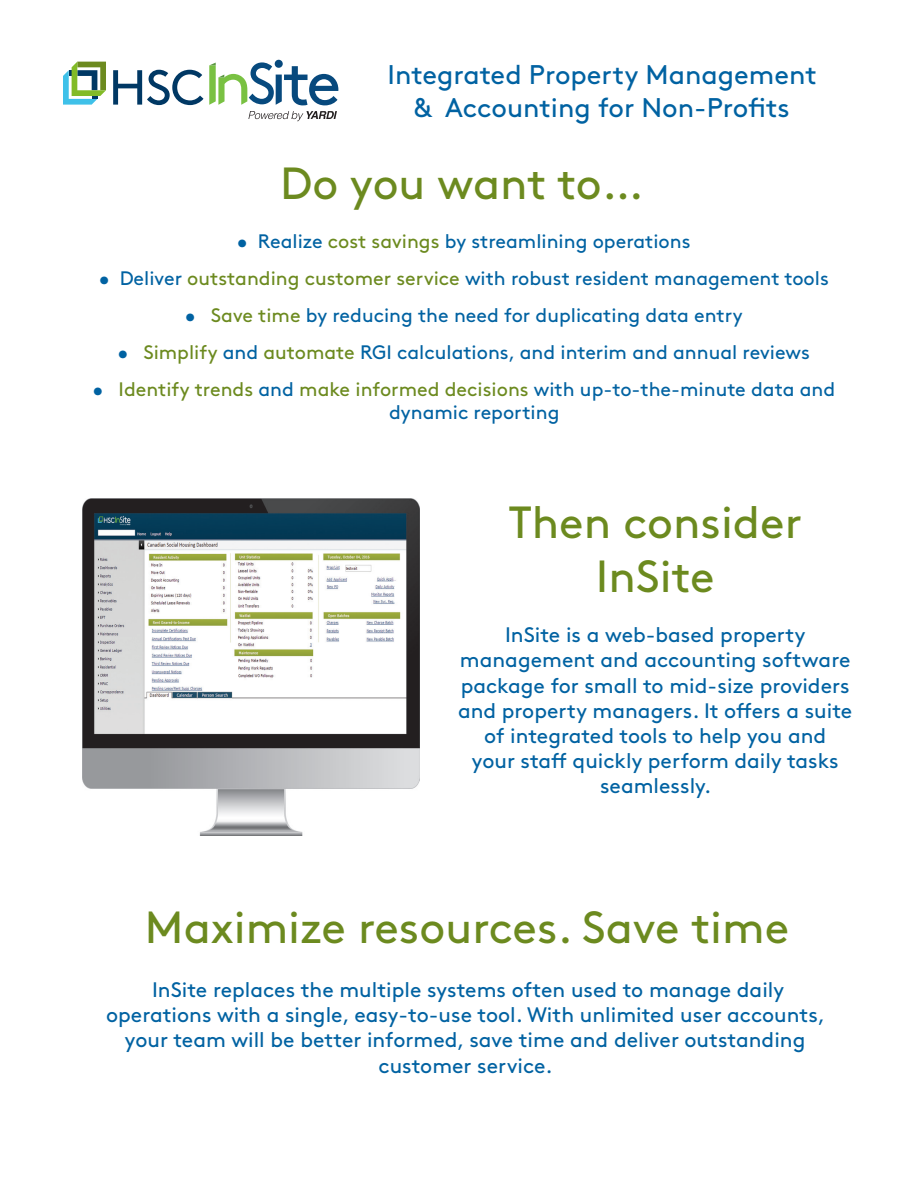
<style>
.page{position:relative;width:918px;height:1188px;background:#fff}
.page>*{position:absolute;margin:0;border:0;box-sizing:border-box;transform-origin:0 0}
.t1{font:58.2px "Brown Std";color:#074a7e;scale:.93 1}
.t2{font:45px/54px "Brown Std";color:#6c8a1f;text-align:center}
.t3{font:27px "Brown Std";color:#0062a2}
.t4{font:21px/25.2px "Brown Std";color:#0062a2;text-align:center}
.t5{font:19.5px/23.4px "Brown Std";color:#0062a2}
.s1{color:#6c8a1f}
</style>
<div class="page">
<svg style="left:113px;top:70px;width:90px;height:35px"></svg>
<svg style="left:63px;top:62px;width:43px;height:43px"></svg>
<svg style="left:275px;top:60px;width:63px;height:45px"></svg>
<svg style="left:209px;top:63px;width:38px;height:42px"></svg>
<svg style="left:248px;top:111px;width:89px;height:10px"></svg>
<img style="left:83px;top:499px;width:336px;height:336px">
<p class="t1" style="left:247px;top:50px;width:33px">S</p>
<p class="t3" style="left:388px;top:59px;width:431px">Integrated Property Management</p>
<p class="t3" style="left:414px;top:92px;width:377px">&amp; Accounting for Non-Profits</p>
<p class="t2" style="left:280px;top:157px;width:365px">Do you want to…</p>
<p class="t5" style="left:237px;top:230px;width:455px">• Realize <span class="s1">cost savings</span> by streamlining operations</p>
<p class="t5" style="left:99px;top:267px;width:732px">• Deliver <span class="s1">outstanding customer service</span> with robust resident management tools</p>
<p class="t5" style="left:185px;top:303px;width:559px">• <span class="s1">Save time</span> by reducing the need for duplicating data entry</p>
<p class="t5" style="left:117px;top:340px;width:694px">• <span class="s1">Simplify</span> and <span class="s1">automate</span> RGI calculations, and interim and annual reviews</p>
<p class="t5" style="left:389px;top:377px;width:448px;text-indent:-297px">• <span class="s1">Identify trends</span> and <span class="s1">make informed decisions</span> with up-to-the-minute data and dynamic reporting</p>
<p class="t2" style="left:509px;top:495px;width:295px">Then consider<br>InSite</p>
<p class="t4" style="left:458px;top:622px;width:396px">InSite is a web-based property management and accounting software package for small to mid-size providers and property managers. It offers a suite of integrated tools to help you and<br>your staff quickly perform daily tasks seamlessly.</p>
<p class="t2" style="left:145px;top:901px;width:646px">Maximize resources. Save time</p>
<p class="t4" style="left:106px;top:977px;width:721px">InSite replaces the multiple systems often used to manage daily operations with a single, easy-to-use tool. With unlimited user accounts, your team will be better informed, save time and deliver outstanding customer service.</p>
</div>
